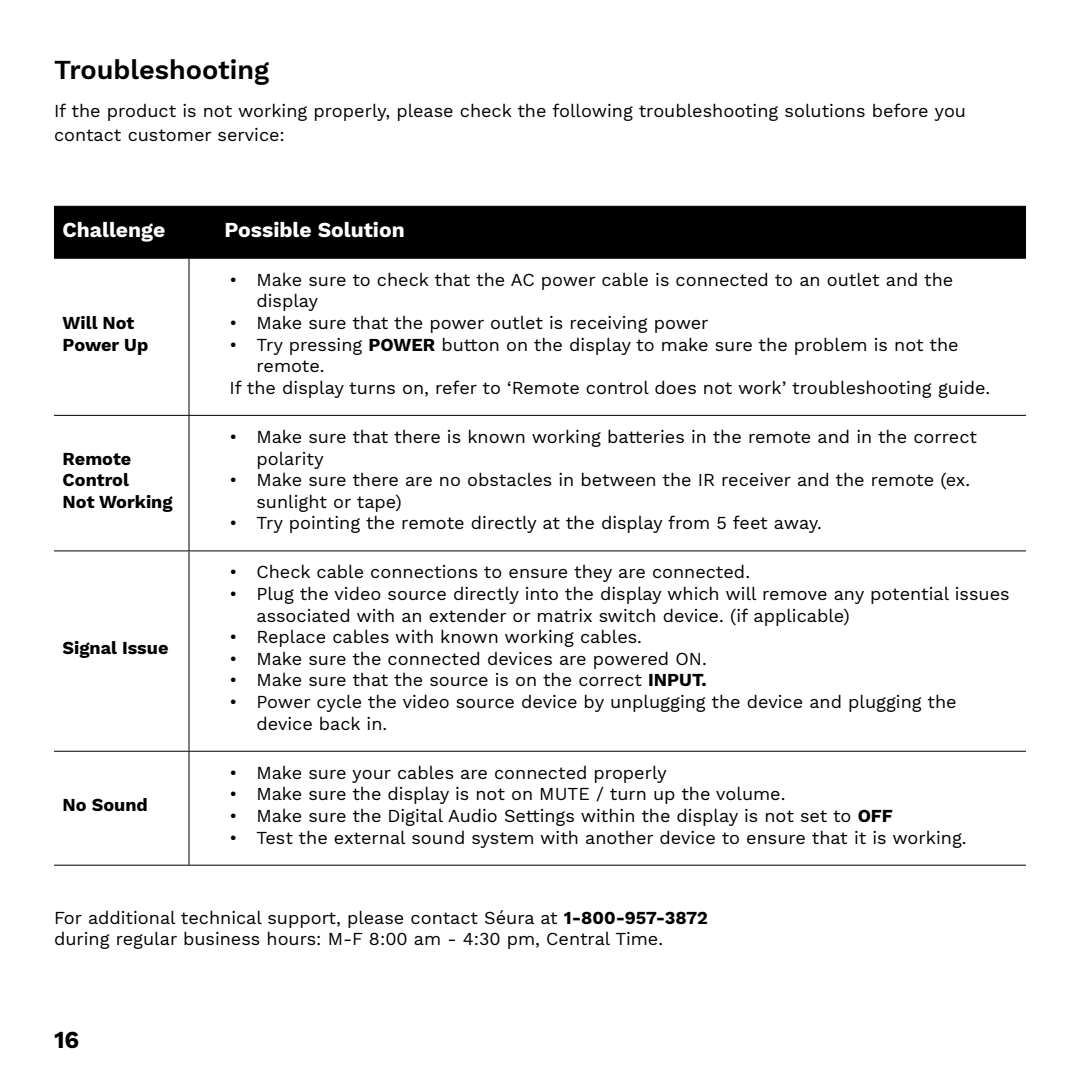
<style>
.page{position:relative;width:1080px;height:1080px;background:#fff}
.page>*{position:absolute;margin:0;border:0;box-sizing:border-box;transform-origin:0 0}
.t1{font:600 27px "Work Sans";color:#000}
.t2{font:700 24px "Work Sans";color:#000}
.t3{font:700 21px "Work Sans";color:#fff}
.t4{font:18px/21.6px "Work Sans";color:#000}
.t5{font:700 18px/21.6px "Work Sans";color:#000}
.s1{font-weight:700}
</style>
<div class="page">
<div style="left:54px;top:207px;width:972px;height:51px;background:#000"></div>
<hr style="left:54px;top:206px;width:135px;height:1px;background:#000">
<hr style="left:189px;top:206px;width:837px;height:1px;background:#000">
<hr style="left:188px;top:207px;width:2px;height:51px;background:#000">
<hr style="left:54px;top:258px;width:135px;height:1px;background:#000">
<hr style="left:189px;top:258px;width:837px;height:1px;background:#000">
<hr style="left:188px;top:259px;width:2px;height:156px;background:#000">
<hr style="left:54px;top:415px;width:135px;height:1px;background:#000">
<hr style="left:189px;top:415px;width:837px;height:1px;background:#000">
<hr style="left:188px;top:416px;width:2px;height:135px;background:#000">
<hr style="left:54px;top:550px;width:135px;height:1px;background:#000">
<hr style="left:189px;top:550px;width:837px;height:1px;background:#000">
<hr style="left:188px;top:551px;width:2px;height:200px;background:#000">
<hr style="left:54px;top:751px;width:135px;height:1px;background:#000">
<hr style="left:189px;top:751px;width:837px;height:1px;background:#000">
<hr style="left:188px;top:752px;width:2px;height:113px;background:#000">
<hr style="left:54px;top:865px;width:135px;height:1px;background:#000">
<hr style="left:189px;top:865px;width:837px;height:1px;background:#000">
<h1 class="t1" style="left:54px;top:54px;width:217px">Troubleshooting</h1>
<p class="t4" style="left:54px;top:99px;width:914px;line-height:24px">If the product is not working properly, please check the following troubleshooting solutions before you contact customer service:</p>
<p class="t3" style="left:63px;top:217px;width:104px">Challenge</p>
<p class="t3" style="left:225px;top:217px;width:182px">Possible Solution</p>
<p class="t5" style="left:63px;top:313px;width:87px">Will Not<br>Power Up</p>
<p class="t5" style="left:63px;top:448px;width:112px">Remote<br>Control<br>Not Working</p>
<p class="t5" style="left:63px;top:638px;width:107px">Signal Issue</p>
<p class="t5" style="left:63px;top:795px;width:87px">No Sound</p>
<p class="t4" style="left:256px;top:270px;width:698px;text-indent:-27px">• Make sure to check that the AC power cable is connected to an outlet and the display</p>
<p class="t4" style="left:230px;top:313px;width:481px">• Make sure that the power outlet is receiving power</p>
<p class="t4" style="left:230px;top:334px;width:731px">• Try pressing <span class="s1">POWER</span> button on the display to make sure the problem is not the</p>
<p class="t4" style="left:256px;top:356px;width:70px">remote.</p>
<p class="t4" style="left:230px;top:378px;width:762px">If the display turns on, refer to ‘Remote control does not work’ troubleshooting guide.</p>
<p class="t4" style="left:256px;top:427px;width:722px;text-indent:-27px">• Make sure that there is known working batteries in the remote and in the correct polarity</p>
<p class="t4" style="left:256px;top:470px;width:715px;text-indent:-27px">• Make sure there are no obstacles in between the IR receiver and the remote (ex. sunlight or tape)</p>
<p class="t4" style="left:230px;top:513px;width:594px">• Try pointing the remote directly at the display from 5 feet away.</p>
<p class="t4" style="left:230px;top:562px;width:522px">• Check cable connections to ensure they are connected.</p>
<p class="t4" style="left:256px;top:584px;width:755px;text-indent:-27px">• Plug the video source directly into the display which will remove any potential issues associated with an extender or matrix switch device. (if applicable)</p>
<p class="t4" style="left:230px;top:627px;width:414px">• Replace cables with known working cables.</p>
<p class="t4" style="left:230px;top:649px;width:479px">• Make sure the connected devices are powered ON.</p>
<p class="t4" style="left:230px;top:670px;width:479px">• Make sure that the source is on the correct <span class="s1">INPUT.</span></p>
<p class="t4" style="left:256px;top:692px;width:702px;text-indent:-27px">• Power cycle the video source device by unplugging the device and plugging the device back in.</p>
<p class="t4" style="left:230px;top:763px;width:439px">• Make sure your cables are connected properly</p>
<p class="t4" style="left:230px;top:784px;width:558px">• Make sure the display is not on MUTE / turn up the volume.</p>
<p class="t4" style="left:230px;top:806px;width:665px">• Make sure the Digital Audio Settings within the display is not set to <span class="s1">OFF</span></p>
<p class="t4" style="left:230px;top:827px;width:739px">• Test the external sound system with another device to ensure that it is working.</p>
<p class="t4" style="left:54px;top:908px;width:655px">For additional technical support, please contact Séura at <span class="s1">1-800-957-3872 </span>during regular business hours: M-F 8:00 am - 4:30 pm, Central Time.</p>
<h2 class="t2" style="left:54px;top:1026px;width:27px">16</h2>
</div>
